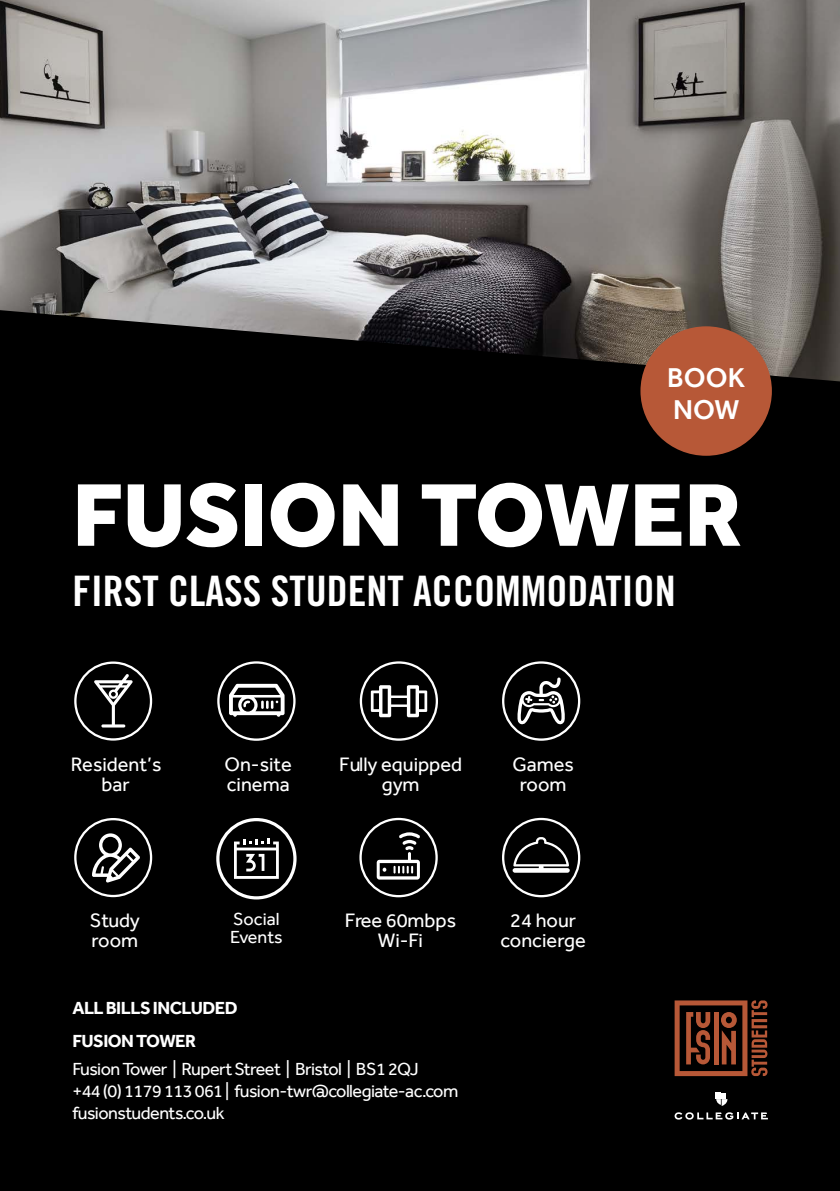
<style>
.page{position:relative;width:840px;height:1191px;background:#fff}
.page>*{position:absolute;margin:0;border:0;box-sizing:border-box;transform-origin:0 0}
.t1{font:800 92px "Effra";color:#fff}
.t2{font:42px "Trade Gothic LT Std Bd Cn 20";color:#fff}
.t3{font:500 28px/32px "Effra";color:#fff}
.t4{font:20px/20px "Effra";color:#fff;text-align:center}
.t5{font:18px/22px "Effra";letter-spacing:-.03em;color:#fff}
.t6{font:700 18px/33.4px "Effra";letter-spacing:-.03em;color:#fff}
.t7{font:18px/18px "Effra";color:#fff}
</style>
<div class="page">
<img style="left:0;top:0;width:839px;height:310px">
<div style="left:0;top:310px;width:839px;height:881px;background:#000"></div>
<div style="left:640px;top:326px;width:131px;height:130px;background:#b75837;border-radius:50%"></div>
<svg style="left:714px;top:1092px;width:13px;height:14px"></svg>
<svg style="left:674px;top:1112px;width:93px;height:7px"></svg>
<svg style="left:674px;top:1000px;width:93px;height:76px;background:#5b2b1b"></svg>
<div style="left:501px;top:661px;width:79px;height:79px;border:2px solid #fff;border-radius:50%"></div>
<svg style="left:516px;top:677px;width:49px;height:47px"></svg>
<div style="left:359px;top:661px;width:79px;height:79px;border:2px solid #fff;border-radius:50%"></div>
<svg style="left:370px;top:685px;width:57px;height:32px"></svg>
<div style="left:217px;top:661px;width:78px;height:80px;border:2px solid #fff;border-radius:50%"></div>
<svg style="left:229px;top:684px;width:55px;height:32px"></svg>
<div style="left:74px;top:661px;width:78px;height:79px;border:2px solid #fff;border-radius:50%"></div>
<svg style="left:94px;top:674px;width:39px;height:52px"></svg>
<hr style="left:101px;top:724px;width:24px;height:3px;background:#fff;border-radius:2px">
<div style="left:74px;top:818px;width:78px;height:79px;border:2px solid #fff;border-radius:50%"></div>
<svg style="left:92px;top:833px;width:48px;height:49px"></svg>
<div style="left:359px;top:818px;width:78px;height:79px;border:2px solid #fff;border-radius:50%"></div>
<svg style="left:376px;top:832px;width:44px;height:47px"></svg>
<div style="left:501px;top:818px;width:79px;height:79px;border:2px solid #fff;border-radius:50%"></div>
<svg style="left:512px;top:837px;width:57px;height:35px"></svg>
<div style="left:216px;top:818px;width:80px;height:81px;border:3px solid #fff;border-radius:50%"></div>
<svg style="left:234px;top:838px;width:45px;height:41px"></svg>
<h3 class="t3" style="left:667px;top:361px;width:79px">BOOK<br>NOW</h3>
<h1 class="t1" style="left:72px;top:460px;width:671px">FUSION TOWER</h1>
<h2 class="t2" style="left:72px;top:566px;width:604px">FIRST CLASS STUDENT ACCOMMODATION</h2>
<p class="t4" style="left:71px;top:754px;width:92px">Resident’s bar</p>
<p class="t4" style="left:224px;top:754px;width:69px;text-align:left">On-site cinema</p>
<p class="t4" style="left:339px;top:754px;width:124px">Fully equipped gym</p>
<p class="t4" style="left:512px;top:754px;width:63px">Games room</p>
<p class="t7" style="left:230px;top:910px;width:54px">Social<br>Events</p>
<p class="t4" style="left:90px;top:910px;width:51px;text-align:left">Study room</p>
<p class="t4" style="left:344px;top:910px;width:113px">Free 60mbps<br>Wi-Fi</p>
<p class="t4" style="left:500px;top:910px;width:87px">24 hour concierge</p>
<p class="t6" style="left:72px;top:990px;width:166px">ALL BILLS INCLUDED<br>FUSION TOWER</p>
<p class="t5" style="left:72px;top:1057px;width:387px">Fusion Tower | Rupert Street | Bristol | BS1 2QJ<br>+44 (0) 1179 113 061 | fusion-twr@collegiate-ac.com fusionstudents.co.uk</p>
</div>
